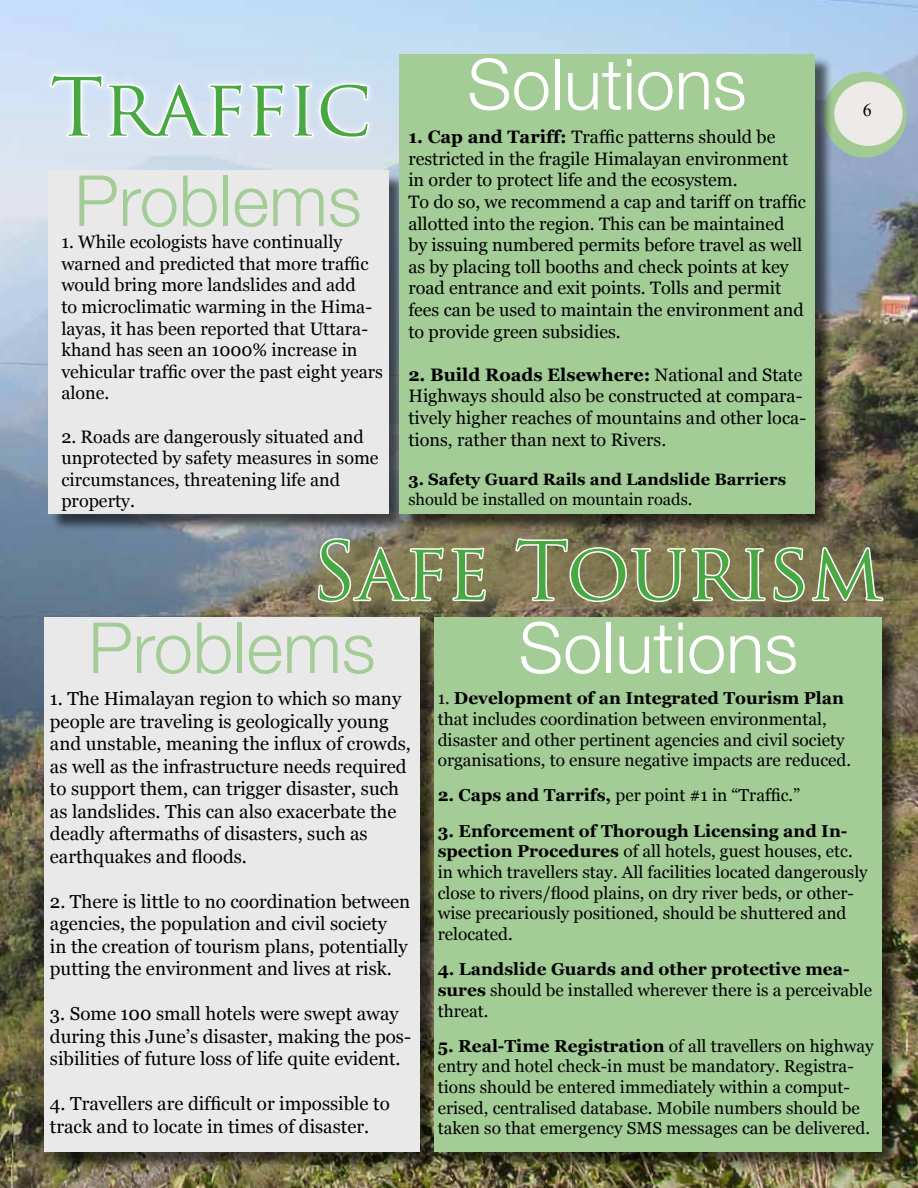
<style>
.page{position:relative;width:918px;height:1188px;background:#fff}
.page>*{position:absolute;margin:0;border:0;box-sizing:border-box;transform-origin:0 0}
.t1{font:78px "Trajan Pro";color:#48a842}
.t2{font:300 70.5px "Helvetica Neue";color:#fff}
.t3{font:300 70.5px "Helvetica Neue";color:#a3cc96}
.t4{font:18.75px/22.5px "Georgia";color:#000}
.t5{font:18px/21.6px "Georgia";color:#000}
.t6{font:18px "Times New Roman";color:#000}
.t7{font:17.25px/20.7px "Georgia";color:#000}
.t8{font:700 16.5px "Georgia";color:#000}
.t9{font:16.5px "Georgia";color:#000}
.s1{font-weight:700}
</style>
<div class="page">
<img style="left:0;top:0;width:918px;height:1188px">
<div style="left:824px;top:72px;width:83px;height:86px;background:#a2cb94;border-radius:50%"></div>
<div style="left:834px;top:82px;width:69px;height:64px;background:#eeeae8;border-radius:50%"></div>
<div style="left:44px;top:68px;width:331px;height:76px;background:#d2e0f1"></div>
<svg style="left:50px;top:73px;width:320px;height:67px"></svg>
<div style="left:50px;top:172px;width:357px;height:360px;background:#000;opacity:.6"></div>
<div style="left:48px;top:170px;width:340px;height:343px;background:#e9e9ea"></div>
<div style="left:402px;top:56px;width:431px;height:476px;background:#000;opacity:.6"></div>
<div style="left:399px;top:54px;width:415px;height:459px;background:#a3cc96"></div>
<div style="left:46px;top:619px;width:393px;height:551px;background:#000;opacity:.6"></div>
<div style="left:44px;top:618px;width:376px;height:534px;background:#e9e9ea"></div>
<div style="left:437px;top:619px;width:464px;height:551px;background:#000;opacity:.6"></div>
<div style="left:435px;top:618px;width:447px;height:534px;background:#a3cc96"></div>
<svg style="left:310px;top:538px;width:554px;height:74px;background:#797053"></svg>
<svg style="left:317px;top:536px;width:170px;height:68px"></svg>
<svg style="left:514px;top:537px;width:371px;height:68px"></svg>
<h1 class="t1" style="left:50px;top:58px;width:323px">Traffic</h1>
<h2 class="t3" style="left:74px;top:158px;width:289px">Problems</h2>
<p class="t5" style="left:61px;top:231px;width:323px">1. While ecologists have continually warned and predicted that more traffic would bring more landslides and add<br>to microclimatic warming in the Hima&shy;layas, it has been reported that Uttara&shy;khand has seen an 1000% increase in vehicular traffic over the past eight years alone.</p>
<p class="t5" style="left:61px;top:426px;width:319px">2. Roads are dangerously situated and unprotected by safety measures in some circumstances, threatening life and property.</p>
<h2 class="t2" style="left:467px;top:41px;width:281px">Solutions</h2>
<p class="t5" style="left:408px;top:126px;width:399px"><span class="s1">1. Cap and Tariff:</span> Traffic patterns should be restricted in the fragile Himalayan environment in order to protect life and the ecosystem.<br>To do so, we recommend a cap and tariff on traffic allotted into the region. This can be maintained by issuing numbered permits before travel as well as by placing toll booths and check points at key road entrance and exit points. Tolls and permit fees can be used to maintain the environment and to provide green subsidies.</p>
<p class="t5" style="left:408px;top:364px;width:399px"><span class="s1">2. Build Roads Elsewhere:</span> National and State Highways should also be constructed at compara&shy;tively higher reaches of mountains and other loca&shy;tions, rather than next to Rivers.</p>
<p class="t8" style="left:408px;top:469px;width:379px">3. Safety Guard Rails and Landslide Barriers</p>
<p class="t9" style="left:408px;top:489px;width:285px">should be installed on mountain roads.</p>
<p class="t6" style="left:863px;top:98px;width:10px">6</p>
<h1 class="t1" style="left:312px;top:522px;width:572px">Safe Tourism</h1>
<h2 class="t3" style="left:88px;top:605px;width:289px">Problems</h2>
<h2 class="t2" style="left:519px;top:605px;width:281px">Solutions</h2>
<p class="t4" style="left:50px;top:688px;width:363px">1. The Himalayan region to which so many people are traveling is geologically young and unstable, meaning the influx of crowds, as well as the infrastructure needs required to support them, can trigger disaster, such as landslides. This can also exacerbate the deadly aftermaths of disasters, such as earthquakes and floods.</p>
<p class="t4" style="left:50px;top:890px;width:362px">2. There is little to no coordination between agencies, the population and civil society<br>in the creation of tourism plans, potentially putting the environment and lives at risk.</p>
<p class="t4" style="left:50px;top:1003px;width:363px">3. Some 100 small hotels were swept away during this June’s disaster, making the pos&shy;sibilities of future loss of life quite evident.</p>
<p class="t4" style="left:50px;top:1093px;width:341px">4. Travellers are difficult or impossible to track and to locate in times of disaster.</p>
<p class="t7" style="left:438px;top:688px;width:415px">1. <span class="s1">Development of an Integrated Tourism Plan </span>that includes coordination between environmental, disaster and other pertinent agencies and civil society organisations, to ensure negative impacts are reduced.</p>
<p class="t7" style="left:438px;top:786px;width:364px"><span class="s1">2. Caps and Tarrifs,</span> per point #1 in “Traffic.”</p>
<p class="t7" style="left:438px;top:821px;width:432px"><span class="s1">3. Enforcement of Thorough Licensing and In&shy;spection Procedures</span> of all hotels, guest houses, etc. in which travellers stay. All facilities located dangerously close to rivers/flood plains, on dry river beds, or other&shy;wise precariously positioned, should be shuttered and relocated.</p>
<p class="t7" style="left:438px;top:959px;width:436px"><span class="s1">4. Landslide Guards and other protective mea&shy;sures</span> should be installed wherever there is a perceivable threat.</p>
<p class="t7" style="left:438px;top:1036px;width:437px"><span class="s1">5. Real-Time Registration</span> of all travellers on highway entry and hotel check-in must be mandatory. Registra&shy;tions should be entered immediately within a comput&shy;erised, centralised database. Mobile numbers should be taken so that emergency SMS messages can be delivered.</p>
</div>
